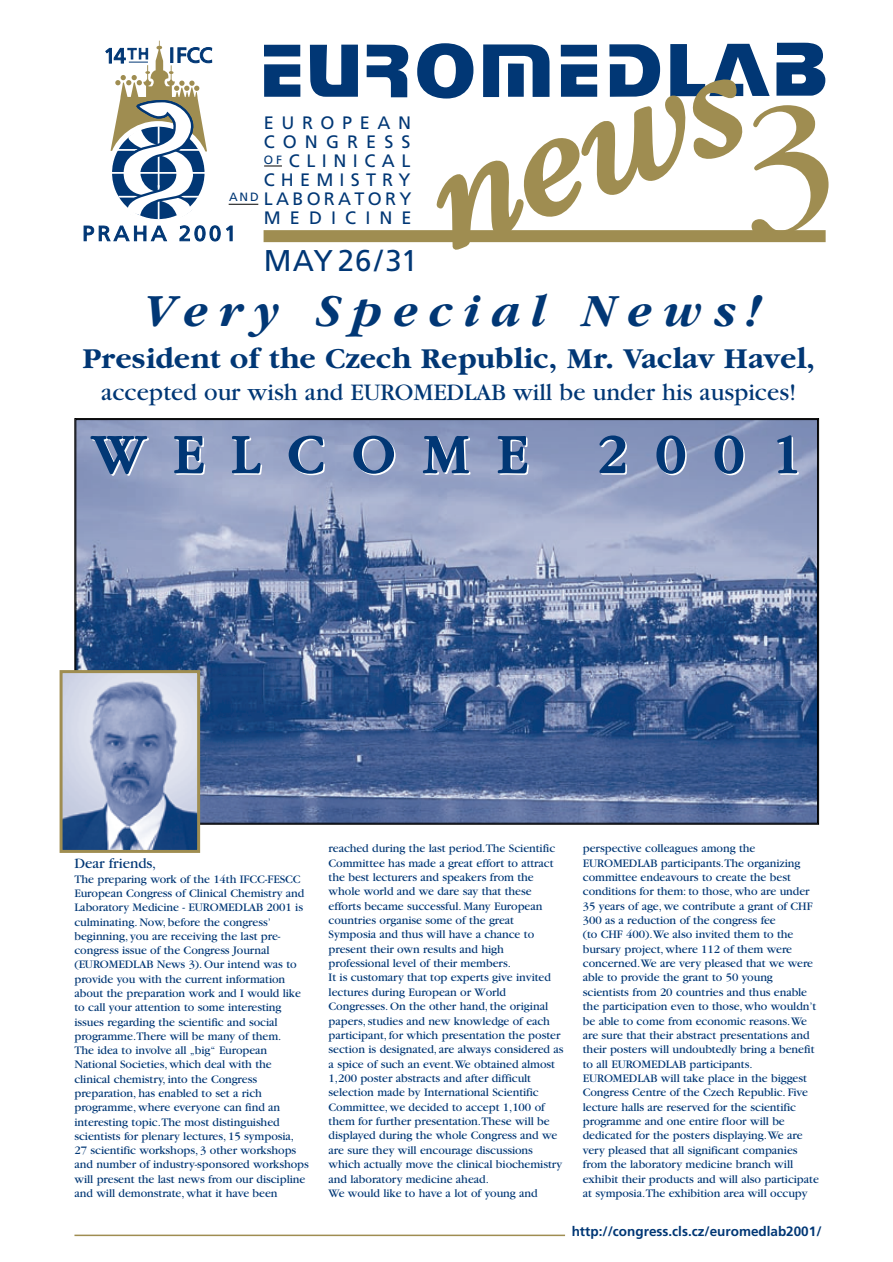
<style>
.page{position:relative;width:893px;height:1262px;background:#fff}
.page>*{position:absolute;margin:0;border:0;box-sizing:border-box;transform-origin:0 0}
.t1{font:183.15px "Garamond CE";color:#9f8d51}
.t2{font:italic 145.5px "Garamond CE";color:#9f8d51}
.t3{font:57px "Garamond CE";letter-spacing:.49em;color:#013775}
.t4{font:italic 700 48px "Garamond CE";letter-spacing:.225em;color:#013775}
.t5{font:700 30px "Garamond CE";letter-spacing:.01em;color:#013775}
.t6{font:30px "Frutiger CE";letter-spacing:.01em;color:#013775}
.t7{font:24.75px "Garamond CE";color:#013775}
.t8{font:18px/19px "Frutiger CE";letter-spacing:.36em;color:#013775;text-align:justify}
.t9{font:15px "Garamond CE";letter-spacing:-.005em;color:#013775}
.t10{font:700 13.5px "Frutiger CE";color:#013775}
.t11{font:12px/14.4px "Garamond CE";letter-spacing:-.005em;color:#013775}
.t12{font:12px "Frutiger CE";color:#013775}
</style>
<div class="page">
<hr style="left:74px;top:1234px;width:491px;height:2px;background:#9f8d51">
<img style="left:78px;top:421px;width:737px;height:400px">
<svg style="left:309px;top:44px;width:49px;height:53px"></svg>
<svg style="left:366px;top:44px;width:43px;height:54px"></svg>
<svg style="left:417px;top:43px;width:57px;height:56px"></svg>
<svg style="left:483px;top:44px;width:67px;height:53px"></svg>
<div style="left:508px;top:64px;width:15px;height:33px;background:#013775;border:2px solid #013775"></div>
<div style="left:561px;top:45px;width:36px;height:11px;background:#013775"></div>
<svg style="left:561px;top:64px;width:37px;height:33px"></svg>
<svg style="left:609px;top:44px;width:50px;height:53px"></svg>
<svg style="left:670px;top:42px;width:156px;height:55px"></svg>
<div style="left:263px;top:230px;width:562px;height:12px;background:#9f8d51"></div>
<svg style="left:83px;top:41px;width:218px;height:201px"></svg>
<img style="left:64px;top:674px;width:132px;height:175px">
<div style="left:60px;top:670px;width:140px;height:183px;border:3px solid #9f8d51"></div>
<h3 class="t8" style="left:264px;top:116px;width:149px">EUROPEAN CONGRESS <sup>OF</sup> CLINICAL CHEMISTRY LABORATORY MEDICINE</h3>
<h3 class="t6" style="left:264px;top:249px;width:155px">MAY 26/31</h3>
<p class="t12" style="left:229px;top:192px;width:31px">AND</p>
<h2 class="t2" style="left:410px;top:142px;width:324px;rotate:-20deg">news</h2>
<h1 class="t1" style="left:741px;top:99px;width:99px">3</h1>
<h3 class="t4" style="left:147px;top:292px;width:617px">Very Special News!</h3>
<h3 class="t5" style="left:83px;top:347px;width:733px">President of the Czech Republic, Mr. Vaclav Havel,</h3>
<h3 class="t7" style="left:101px;top:383px;width:696px">accepted our wish and EUROMEDLAB will be under his auspices!</h3>
<h3 class="t3" style="left:92px;top:434px;width:711px">WELCOME 2001</h3>
<p class="t9" style="left:74px;top:858px;width:83px">Dear friends,</p>
<p class="t11" style="left:74px;top:872px;width:236px">The preparing work of the 14th IFCC-FESCC European Congress of Clinical Chemistry and Laboratory Medicine - EUROMEDLAB 2001 is culminating. Now, before the congress’ beginning, you are receiving the last pre&shy;congress issue of the Congress Journal (EUROMEDLAB News 3). Our intend was to provide you with the current information about the preparation work and I would like to call your attention to some interesting issues regarding the scientific and social programme.There will be many of them.<br>The idea to involve all „big“ European National Societies, which deal with the clinical chemistry, into the Congress preparation, has enabled to set a rich programme, where everyone can find an interesting topic.The most distinguished scientists for plenary lectures, 15 symposia, 27 scientific workshops, 3 other workshops and number of industry-sponsored workshops will present the last news from our discipline and will demonstrate, what it have been</p>
<p class="t11" style="left:328px;top:842px;width:236px">reached during the last period.The Scientific Committee has made a great effort to attract the best lecturers and speakers from the whole world and we dare say that these efforts became successful. Many European countries organise some of the great Symposia and thus will have a chance to present their own results and high professional level of their members.<br>It is customary that top experts give invited lectures during European or World Congresses. On the other hand, the original papers, studies and new knowledge of each participant, for which presentation the poster section is designated, are always considered as a spice of such an event.We obtained almost 1,200 poster abstracts and after difficult selection made by International Scientific Committee, we decided to accept 1,100 of them for further presentation.These will be displayed during the whole Congress and we are sure they will encourage discussions which actually move the clinical biochemistry and laboratory medicine ahead.<br>We would like to have a lot of young and</p>
<p class="t11" style="left:582px;top:842px;width:237px">perspective colleagues among the EUROMEDLAB participants.The organizing committee endeavours to create the best conditions for them: to those, who are under 35 years of age, we contribute a grant of CHF 300 as a reduction of the congress fee<br>(to CHF 400).We also invited them to the bursary project, where 112 of them were concerned.We are very pleased that we were able to provide the grant to 50 young scientists from 20 countries and thus enable the participation even to those, who wouldn’t be able to come from economic reasons.We are sure that their abstract presentations and their posters will undoubtedly bring a benefit to all EUROMEDLAB participants.<br>EUROMEDLAB will take place in the biggest Congress Centre of the Czech Republic. Five lecture halls are reserved for the scientific programme and one entire floor will be dedicated for the posters displaying.We are very pleased that all significant companies from the laboratory medicine branch will exhibit their products and will also participate at symposia.The exhibition area will occupy</p>
<p class="t10" style="left:571px;top:1226px;width:251px">http://congress.cls.cz/euromedlab2001/</p>
</div>
